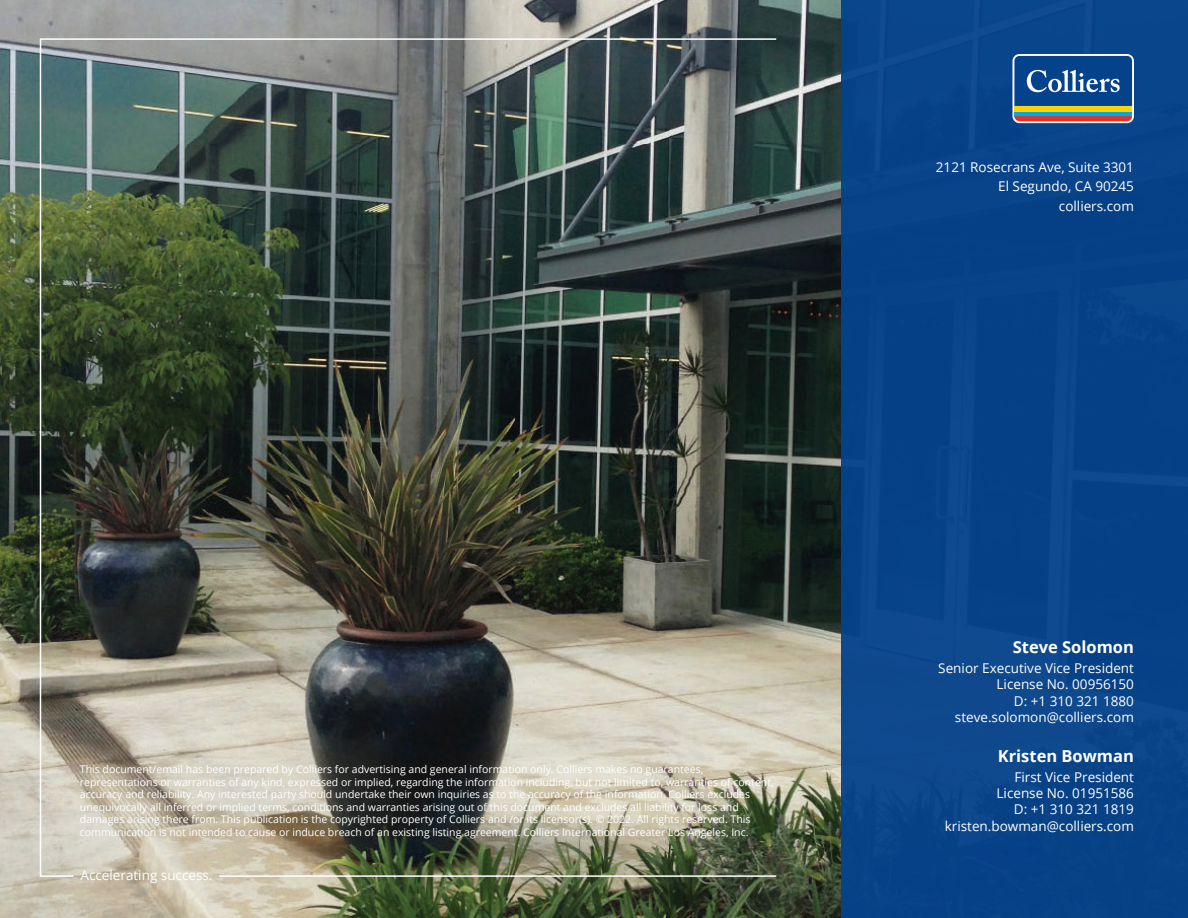
<style>
.page{position:relative;width:1188px;height:918px;background:#fff}
.page>*{position:absolute;margin:0;border:0;box-sizing:border-box;transform-origin:0 0}
.t1{font:700 16.5px "Open Sans";color:#fff}
.Copy{font:13.5px/16.5px "Open Sans";color:#fff;text-align:right}
.t2{font:10.5px/12.6px "Open Sans";color:#fff}
</style>
<div class="page">
<img style="left:0;top:0;width:841px;height:918px">
<img style="left:39px;top:38px;width:739px;height:840px">
<div style="left:841px;top:0;width:347px;height:918px;background:#05428c"></div>
<svg style="left:1012px;top:54px;width:122px;height:69px"></svg>
<div style="left:1014px;top:111px;width:118px;height:5px;background:#00a8e4"></div>
<div style="left:1014px;top:106px;width:118px;height:5px;background:#fed503"></div>
<svg style="left:1014px;top:116px;width:118px;height:5px"></svg>
<svg style="left:1014px;top:56px;width:118px;height:50px"></svg>
<p class="Copy" style="left:936px;top:158px;width:200px">2121 Rosecrans Ave, Suite 3301</p>
<p class="Copy" style="left:998px;top:178px;width:137px">El Segundo, CA 90245</p>
<p class="Copy" style="left:1059px;top:197px;width:77px">colliers.com</p>
<p class="t2" style="left:80px;top:763px;width:695px">This document/email has been prepared by Colliers for advertising and general information only. Colliers makes no guarantees, representations or warranties of any kind, expressed or implied, regarding the information including, but not limited to, warranties of content, accuracy and reliability. Any interested party should undertake their own inquiries as to the accuracy of the information. Colliers excludes unequivocally all inferred or implied terms, conditions and warranties arising out of this document and excludes all liability for loss and damages arising there from. This publication is the copyrighted property of Colliers and /or its licensor(s). © 2022. All rights reserved. This communication is not intended to cause or induce breach of an existing listing agreement. Colliers International Greater Los Angeles, Inc.</p>
<p class="Copy" style="left:81px;top:866px;width:133px">Accelerating success.</p>
<p class="t1" style="left:1013px;top:636px;width:123px">Steve Solomon</p>
<p class="Copy" style="left:938px;top:659px;width:197px">Senior Executive Vice President</p>
<p class="Copy" style="left:997px;top:676px;width:139px">License No. 00956150</p>
<p class="Copy" style="left:1014px;top:692px;width:122px">D: +1 310 321 1880</p>
<p class="Copy" style="left:955px;top:709px;width:181px">steve.solomon@colliers.com</p>
<p class="t1" style="left:998px;top:744px;width:138px">Kristen Bowman</p>
<p class="Copy" style="left:945px;top:768px;width:191px">First Vice President<br>License No. 01951586<br>D: +1 310 321 1819 kristen.bowman@colliers.com</p>
</div>
